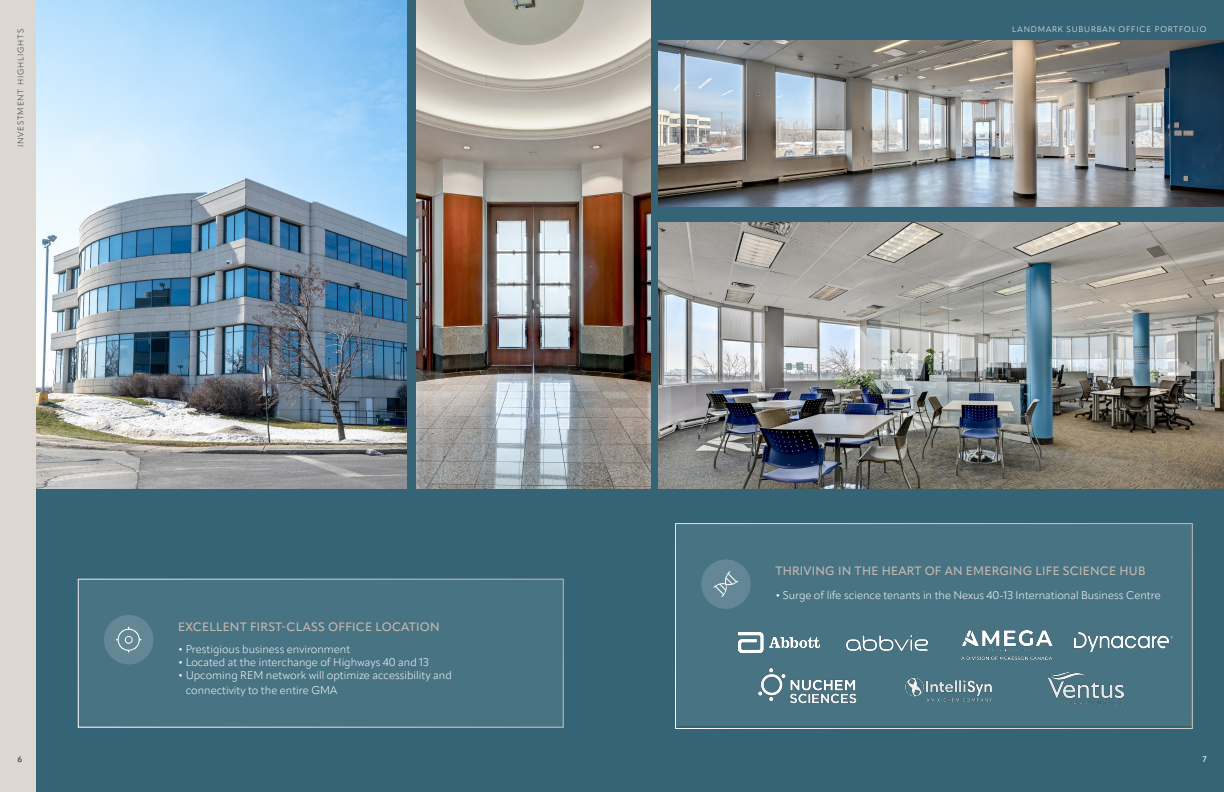
<style>
.page{position:relative;width:1224px;height:792px;background:#fff}
.page>*{position:absolute;margin:0;border:0;box-sizing:border-box;transform-origin:0 0}
.t1{font:500 12px "Apparat";letter-spacing:.02em;color:#c5bab0}
.t2{font:300 11px/15px "Apparat";color:#fff}
.t3{font:300 8px "Apparat";letter-spacing:.11em;color:#fff}
.t4{font:300 8px "Apparat";letter-spacing:.11em;color:#26323d}
.t5{font:500 8px "Apparat";color:#26323d}
.t6{font:500 8px "Apparat";color:#fff}
</style>
<div class="page">
<div style="left:0;top:0;width:36px;height:792px;background:#ddd7d1"></div>
<div style="left:36px;top:0;width:1188px;height:792px;background:#356476"></div>
<div style="left:78px;top:579px;width:485px;height:149px;background:#487383"></div>
<div style="left:104px;top:615px;width:49px;height:49px;background:#638795;border-radius:50%"></div>
<div style="left:676px;top:524px;width:517px;height:201px;background:#487383"></div>
<div style="left:701px;top:559px;width:50px;height:50px;background:#638795;border-radius:50%"></div>
<div style="left:675px;top:523px;width:518px;height:206px;border:1px solid #fff"></div>
<img style="left:36px;top:0;width:371px;height:489px">
<img style="left:416px;top:0;width:235px;height:489px">
<img style="left:658px;top:40px;width:566px;height:167px">
<img style="left:658px;top:222px;width:566px;height:267px">
<img style="left:739px;top:633px;width:80px;height:20px">
<img style="left:847px;top:636px;width:80px;height:14px">
<img style="left:905px;top:677px;width:87px;height:25px">
<img style="left:1048px;top:672px;width:76px;height:33px">
<img style="left:758px;top:668px;width:99px;height:36px">
<img style="left:1075px;top:633px;width:98px;height:19px">
<svg style="left:714px;top:571px;width:24px;height:26px"></svg>
<svg style="left:116px;top:627px;width:26px;height:26px"></svg>
<img style="left:962px;top:631px;width:90px;height:29px">
<p class="t4" style="left:16px;top:147px;width:120px;rotate:-90deg">INVESTMENT HIGHLIGHTS</p>
<p class="t5" style="left:18px;top:754px;width:6px">6</p>
<p class="t1" style="left:178px;top:620px;width:263px">EXCELLENT FIRST-CLASS OFFICE LOCATION</p>
<p class="t2" style="left:178px;top:642px;width:174px">• Prestigious business environment</p>
<p class="t2" style="left:178px;top:655px;width:252px">• Located at the interchange of Highways 40 and 13</p>
<p class="t2" style="left:186px;top:668px;width:267px;text-indent:-8px">• Upcoming REM network will optimize accessibility and connectivity to the entire GMA</p>
<p class="t3" style="left:1012px;top:24px;width:196px">LANDMARK SUBURBAN OFFICE PORTFOLIO</p>
<p class="t1" style="left:775px;top:564px;width:372px">THRIVING IN THE HEART OF AN EMERGING LIFE SCIENCE HUB</p>
<p class="t2" style="left:775px;top:588px;width:387px">• Surge of life science tenants in the Nexus 40-13 International Business Centre</p>
<p class="t6" style="left:1203px;top:754px;width:5px">7</p>
</div>
